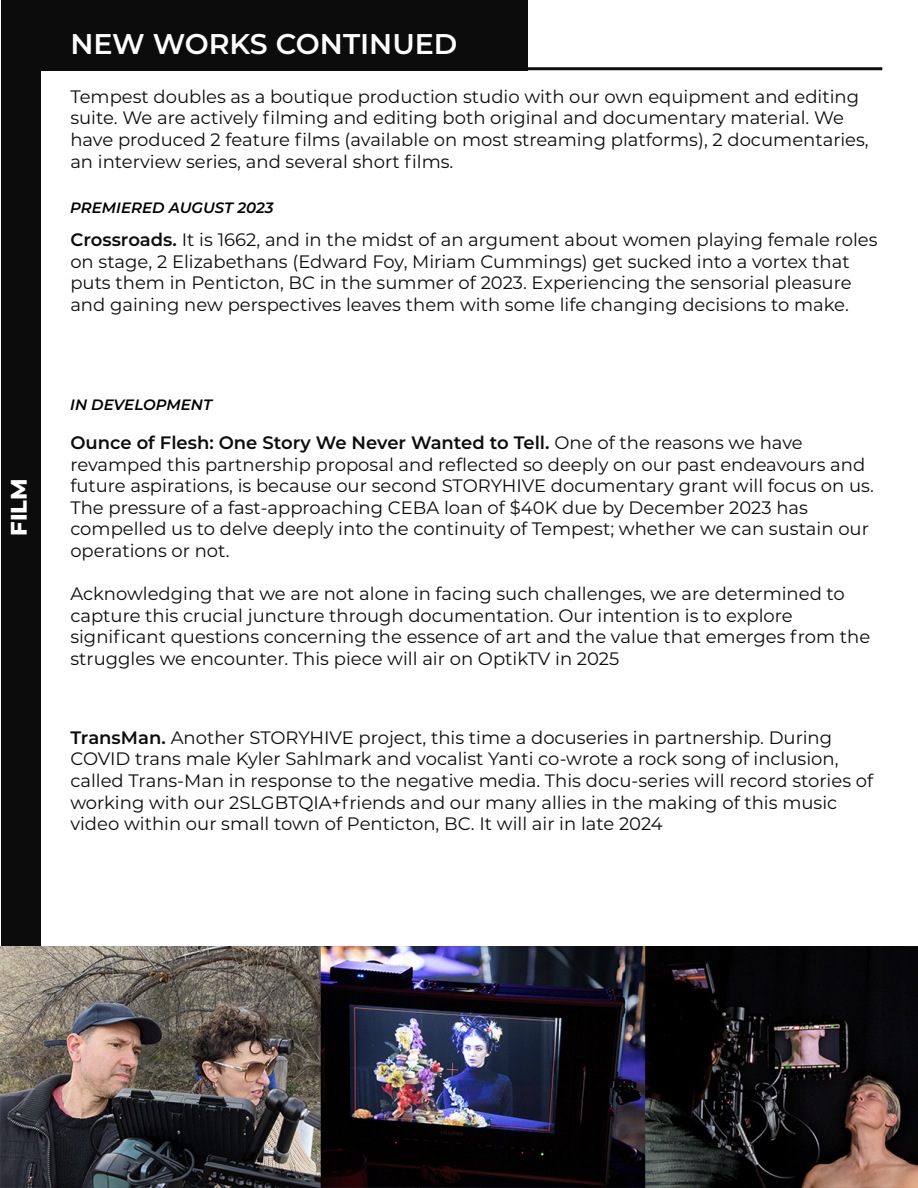
<style>
.page{position:relative;width:918px;height:1188px;background:#fff}
.page>*{position:absolute;margin:0;border:0;box-sizing:border-box;transform-origin:0 0}
.t1{font:600 28.5px "Montserrat";color:#fff}
.t2{font:800 22.5px "Montserrat";color:#fff}
.t3{font:18px/21.6px "Montserrat";color:#0c0c0c}
.t4{font:italic 600 15px "Montserrat";color:#000}
.s1{font-weight:600}
</style>
<div class="page">
<div style="left:18px;top:0;width:510px;height:70px;background:#0c0c0c"></div>
<div style="left:1px;top:0;width:40px;height:1188px;background:#0c0c0c"></div>
<hr style="left:70px;top:67px;width:812px;height:3px;background:#0c0c0c">
<img style="left:0;top:946px;width:918px;height:242px">
<p class="t2" style="left:4px;top:536px;width:59px;rotate:-90deg">FILM</p>
<h1 class="t1" style="left:70px;top:24px;width:389px">NEW WORKS CONTINUED</h1>
<p class="t3" style="left:70px;top:85px;width:800px">Tempest doubles as a boutique production studio with our own equipment and editing suite. We are actively filming and editing both original and documentary material. We have produced 2 feature films (available on most streaming platforms), 2 documentaries, an interview series, and several short films.</p>
<p class="t4" style="left:70px;top:197px;width:205px">PREMIERED AUGUST 2023</p>
<p class="t3" style="left:70px;top:228px;width:809px"><span class="s1">Crossroads.</span> It is 1662, and in the midst of an argument about women playing female roles on stage, 2 Elizabethans (Edward Foy, Miriam Cummings) get sucked into a vortex that puts them in Penticton, BC in the summer of 2023. Experiencing the sensorial pleasure and gaining new perspectives leaves them with some life changing decisions to make.</p>
<p class="t4" style="left:70px;top:394px;width:143px">IN DEVELOPMENT</p>
<p class="t3" style="left:70px;top:431px;width:805px"><span class="s1">Ounce of Flesh: One Story We Never Wanted to Tell.</span> One of the reasons we have revamped this partnership proposal and reflected so deeply on our past endeavours and future aspirations, is because our second STORYHIVE documentary grant will focus on us.<br>The pressure of a fast-approaching CEBA loan of $40K due by December 2023 has compelled us to delve deeply into the continuity of Tempest; whether we can sustain our operations or not.</p>
<p class="t3" style="left:70px;top:582px;width:801px">Acknowledging that we are not alone in facing such challenges, we are determined to capture this crucial juncture through documentation. Our intention is to explore significant questions concerning the essence of art and the value that emerges from the struggles we encounter. This piece will air on OptikTV in 2025</p>
<p class="t3" style="left:70px;top:726px;width:804px"><span class="s1">TransMan.</span> Another STORYHIVE project, this time a docuseries in partnership. During COVID trans male Kyler Sahlmark and vocalist Yanti co-wrote a rock song of inclusion, called Trans-Man in response to the negative media. This docu-series will record stories of working with our 2SLGBTQIA+friends and our many allies in the making of this music video within our small town of Penticton, BC. It will air in late 2024</p>
</div>
